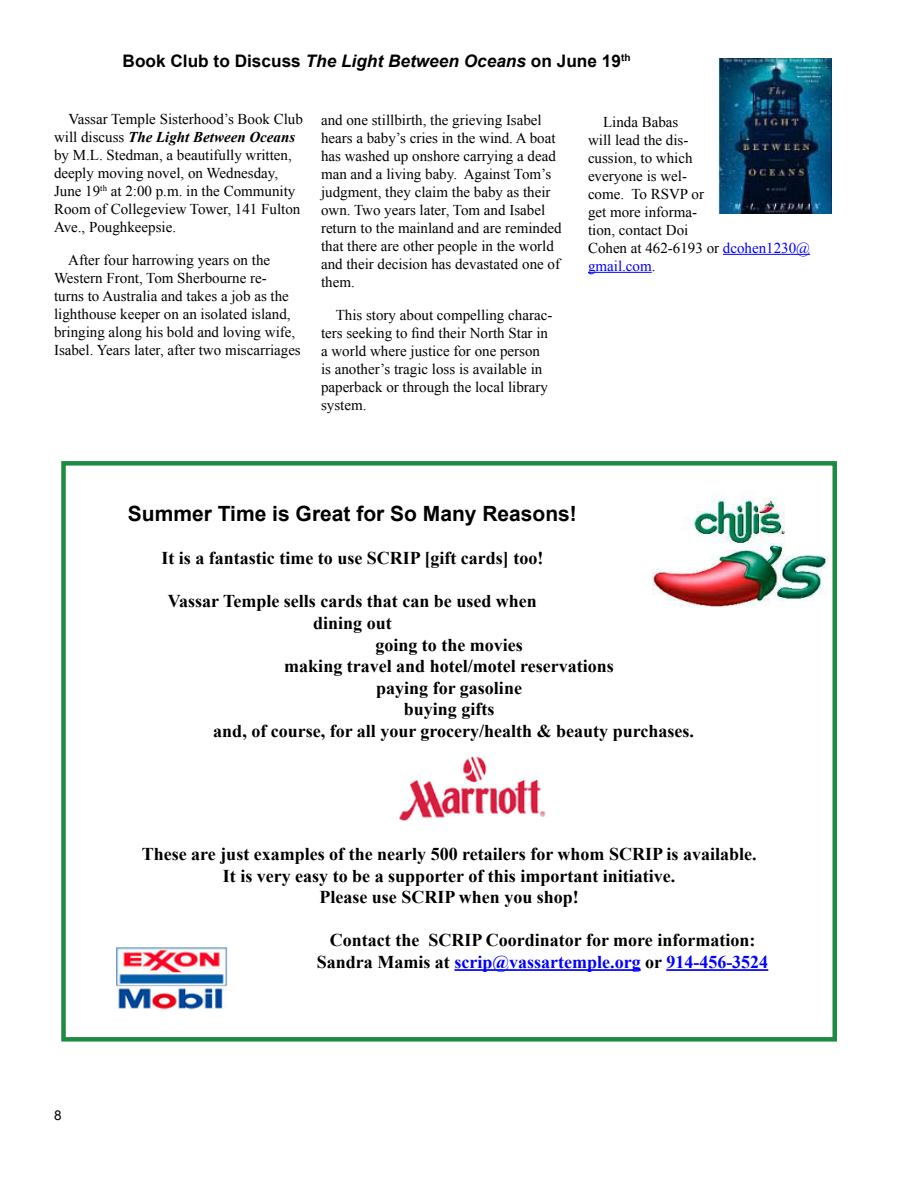
<style>
.page{position:relative;width:918px;height:1188px;background:#fff}
.page>*{position:absolute;margin:0;border:0;box-sizing:border-box;transform-origin:0 0}
.t1{font:700 21px "Arial";color:#000}
.t2{font:700 18px/21.6px "Times New Roman";color:#000;text-align:center}
.t3{font:700 17.25px "Arial";color:#000}
.t4{font:15px/18px "Times New Roman";color:#000}
.t5{font:13.5px "Arial";color:#000}
.s1{font-style:italic}
.s2{font-weight:700;font-style:italic}
.s3{color:#00f}
</style>
<div class="page">
<hr style="left:723px;top:254px;width:87px;height:1px;background:#00f">
<hr style="left:588px;top:272px;width:64px;height:1px;background:#00f">
<hr style="left:454px;top:969px;width:187px;height:2px;background:#00f">
<hr style="left:666px;top:969px;width:102px;height:2px;background:#00f">
<div style="left:61px;top:461px;width:776px;height:581px;border:4px solid #1e8b42"></div>
<img style="left:653px;top:494px;width:175px;height:114px">
<img style="left:115px;top:947px;width:113px;height:63px">
<img style="left:399px;top:756px;width:147px;height:65px">
<img style="left:718px;top:58px;width:113px;height:156px">
<p class="t3" style="left:123px;top:49px;width:509px">Book Club to Discuss <span class="s1">The Light Between Oceans</span> on June 19<sup>th</sup></p>
<p class="t4" style="left:54px;top:110px;width:250px;text-indent:15px">Vassar Temple Sisterhood’s Book Club will discuss <span class="s2">The Light Between Oceans </span>by M.L. Stedman, a beautifully written, deeply moving novel, on Wednesday, June 19<sup>th</sup> at 2:00 p.m. in the Community Room of Collegeview Tower, 141 Fulton Ave., Poughkeepsie.</p>
<p class="t4" style="left:54px;top:251px;width:248px;text-indent:14px">After four harrowing years on the Western Front, Tom Sherbourne re-<br>turns to Australia and takes a job as the lighthouse keeper on an isolated island, bringing along his bold and loving wife, Isabel. Years later, after two miscarriages</p>
<p class="t4" style="left:321px;top:110px;width:242px">and one stillbirth, the grieving Isabel hears a baby’s cries in the wind. A boat has washed up onshore carrying a dead man and a living baby. Against Tom’s judgment, they claim the baby as their own. Two years later, Tom and Isabel return to the mainland and are reminded that there are other people in the world and their decision has devastated one of them.</p>
<p class="t4" style="left:321px;top:305px;width:233px;text-indent:15px">This story about compelling charac&shy;ters seeking to find their North Star in a world where justice for one person is another’s tragic loss is available in paperback or through the local library system.</p>
<p class="t4" style="left:588px;top:112px;width:224px;text-indent:15px">Linda Babas<br>will lead the dis-<br>cussion, to which<br>everyone is wel-<br>come. To RSVP or<br>get more informa-<br>tion, contact Doi<br>Cohen at 462-6193 or <span class="s3">dcohen1230@ gmail.com</span>.</p>
<h1 class="t1" style="left:128px;top:500px;width:450px">Summer Time is Great for So Many Reasons!</h1>
<p class="t2" style="left:161px;top:547px;width:383px">It is a fantastic time to use SCRIP [gift cards] too!</p>
<p class="t2" style="left:168px;top:590px;width:371px">Vassar Temple sells cards that can be used when dining out</p>
<p class="t2" style="left:213px;top:633px;width:482px">going to the movies<br>making travel and hotel/motel reservations<br>paying for gasoline<br>buying gifts<br>and, of course, for all your grocery/health &amp; beauty purchases.</p>
<p class="t5" style="left:54px;top:1106px;width:9px">8</p>
<p class="t2" style="left:142px;top:843px;width:616px">These are just examples of the nearly 500 retailers for whom SCRIP is available.<br>It is very easy to be a supporter of this important initiative.<br>Please use SCRIP when you shop!</p>
<p class="t2" style="left:317px;top:929px;width:453px">Contact the SCRIP Coordinator for more information:<br>Sandra Mamis at <span class="s3">scrip@vassartemple.org</span> or <span class="s3">914-456-3524</span></p>
</div>
